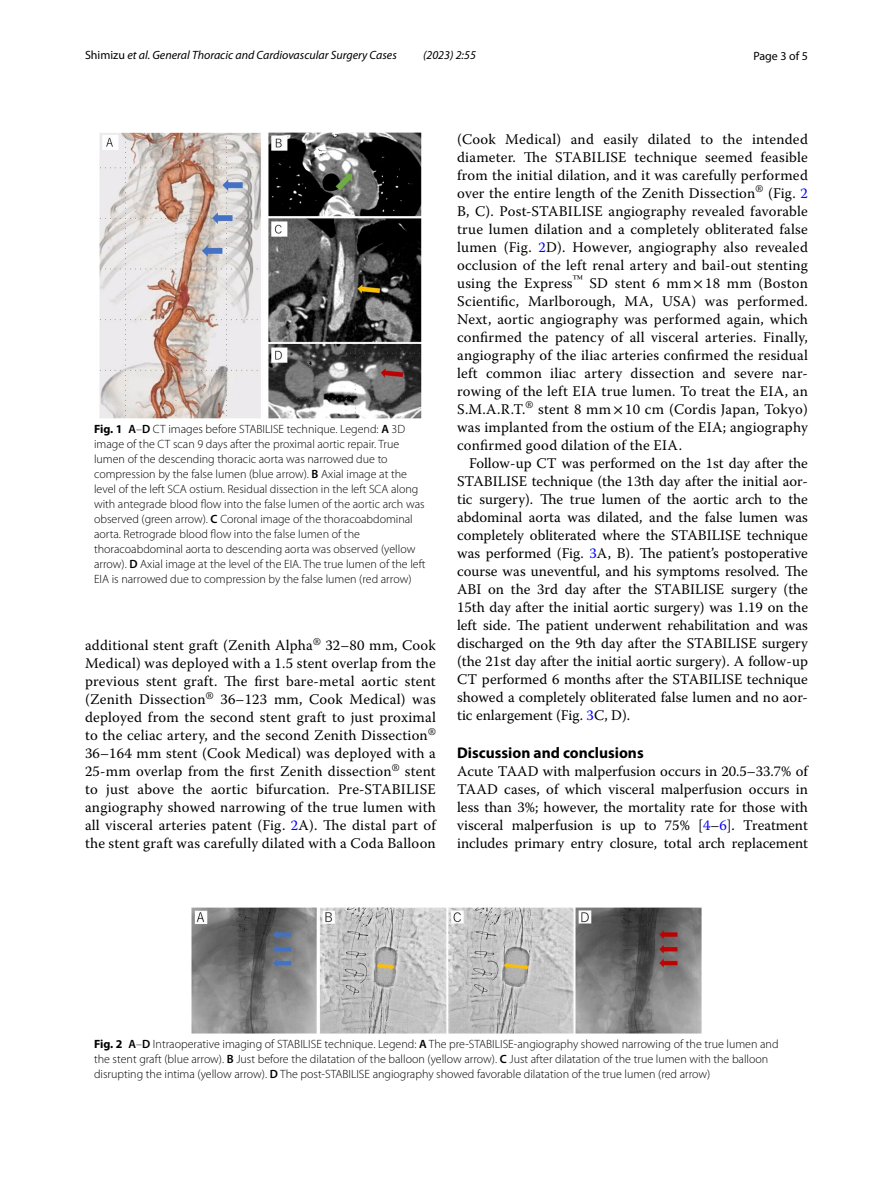
<style>
.page{position:relative;width:893px;height:1187px;background:#fff}
.page>*{position:absolute;margin:0;border:0;box-sizing:border-box;transform-origin:0 0}
.t1{font:700 15.45px "Myriad Pro";color:#000}
.t2{font:14.7px/18px "Warnock Pro";letter-spacing:.005em;color:#000;text-align:justify}
.t3{font:300 12px/15px "Myriad Pro";color:#000}
.t4{font:italic 12px "Myriad Pro";color:#000}
.t5{font:12px "Myriad Pro";color:#000}
.s1{font-style:normal}
.s2{font-weight:700}
.s3{font-weight:600}
.s4{color:#00f}
.s5{font-family:"STIX"}
</style>
<div class="page">
<img style="left:100px;top:133px;width:321px;height:285px">
<img style="left:191px;top:907px;width:511px;height:126px">
<p class="t4" style="left:85px;top:48px;width:313px"><span class="s1">Shimizu</span> et al. General Thoracic and Cardiovascular Surgery Cases</p>
<p class="t4" style="left:423px;top:48px;width:54px">(2023) 2:55</p>
<p class="t5" style="left:753px;top:48px;width:56px">Page 3 of 5</p>
<p class="t3" style="left:94px;top:422px;width:333px"><span class="s2">Fig. 1</span> <span class="s3">A</span>–<span class="s3">D</span> CT images before STABILISE technique. Legend: <span class="s3">A</span> 3D image of the CT scan 9 days after the proximal aortic repair. True lumen of the descending thoracic aorta was narrowed due to compression by the false lumen (blue arrow). <span class="s3">B</span> Axial image at the level of the left SCA ostium. Residual dissection in the left SCA along with antegrade blood flow into the false lumen of the aortic arch was observed (green arrow). <span class="s3">C</span> Coronal image of the thoracoabdominal aorta. Retrograde blood flow into the false lumen of the thoracoabdominal aorta to descending aorta was observed (yellow arrow). <span class="s3">D</span> Axial image at the level of the EIA. The true lumen of the left EIA is narrowed due to compression by the false lumen (red arrow)</p>
<p class="t2" style="left:85px;top:636px;width:352px">additional stent graft (Zenith Alpha<sup>®</sup> 32–80 mm, Cook Medical) was deployed with a 1.5 stent overlap from the previous stent graft. The first bare-metal aortic stent (Zenith Dissection<sup>®</sup> 36–123 mm, Cook Medical) was deployed from the second stent graft to just proximal to the celiac artery, and the second Zenith Dissection<sup>® </sup>36–164 mm stent (Cook Medical) was deployed with a 25-mm overlap from the first Zenith dissection<sup>®</sup> stent to just above the aortic bifurcation. Pre-STABILISE angiography showed narrowing of the true lumen with all visceral arteries patent (Fig. <span class="s4">2</span>A). The distal part of the stent graft was carefully dilated with a Coda Balloon</p>
<p class="t2" style="left:457px;top:130px;width:352px">(Cook Medical) and easily dilated to the intended diameter. The STABILISE technique seemed feasible from the initial dilation, and it was carefully performed over the entire length of the Zenith Dissection<sup>®</sup> (Fig. <span class="s4">2<br></span>B, C). Post-STABILISE angiography revealed favorable true lumen dilation and a completely obliterated false lumen (Fig. <span class="s4">2</span>D). However, angiography also revealed occlusion of the left renal artery and bail-out stenting using the Express<sup>™</sup> SD stent 6 mm <span class="s5">×</span>18 mm (Boston Scientific, Marlborough, MA, USA) was performed.<br>Next, aortic angiography was performed again, which confirmed the patency of all visceral arteries. Finally, angiography of the iliac arteries confirmed the residual left common iliac artery dissection and severe nar&shy;rowing of the left EIA true lumen. To treat the EIA, an S.M.A.R.T.<sup>®</sup> stent 8 mm <span class="s5">×</span>10 cm (Cordis Japan, Tokyo) was implanted from the ostium of the EIA; angiography confirmed good dilation of the EIA.</p>
<p class="t2" style="left:457px;top:454px;width:352px;text-indent:12px">Follow-up CT was performed on the 1st day after the STABILISE technique (the 13th day after the initial aor&shy;tic surgery). The true lumen of the aortic arch to the abdominal aorta was dilated, and the false lumen was completely obliterated where the STABILISE technique was performed (Fig. <span class="s4">3</span>A, B). The patient’s postoperative course was uneventful, and his symptoms resolved. The ABI on the 3rd day after the STABILISE surgery (the 15th day after the initial aortic surgery) was 1.19 on the left side. The patient underwent rehabilitation and was discharged on the 9th day after the STABILISE surgery (the 21st day after the initial aortic surgery). A follow-up CT performed 6 months after the STABILISE technique showed a completely obliterated false lumen and no aor&shy;tic enlargement (Fig. <span class="s4">3</span>C, D).</p>
<p class="t1" style="left:457px;top:743px;width:188px">Discussion and conclusions</p>
<p class="t2" style="left:457px;top:762px;width:352px">Acute TAAD with malperfusion occurs in 20.5–33.7% of TAAD cases, of which visceral malperfusion occurs in less than 3%; however, the mortality rate for those with visceral malperfusion is up to 75% [<span class="s4">4</span>–<span class="s4">6</span>]. Treatment includes primary entry closure, total arch replacement</p>
<p class="t3" style="left:94px;top:1037px;width:686px"><span class="s2">Fig. 2</span> <span class="s3">A</span>–<span class="s3">D</span> Intraoperative imaging of STABILISE technique. Legend: <span class="s3">A</span> The pre-STABILISE-angiography showed narrowing of the true lumen and the stent graft (blue arrow). <span class="s3">B</span> Just before the dilatation of the balloon (yellow arrow). <span class="s3">C</span> Just after dilatation of the true lumen with the balloon disrupting the intima (yellow arrow). <span class="s3">D</span> The post-STABILISE angiography showed favorable dilatation of the true lumen (red arrow)</p>
</div>
